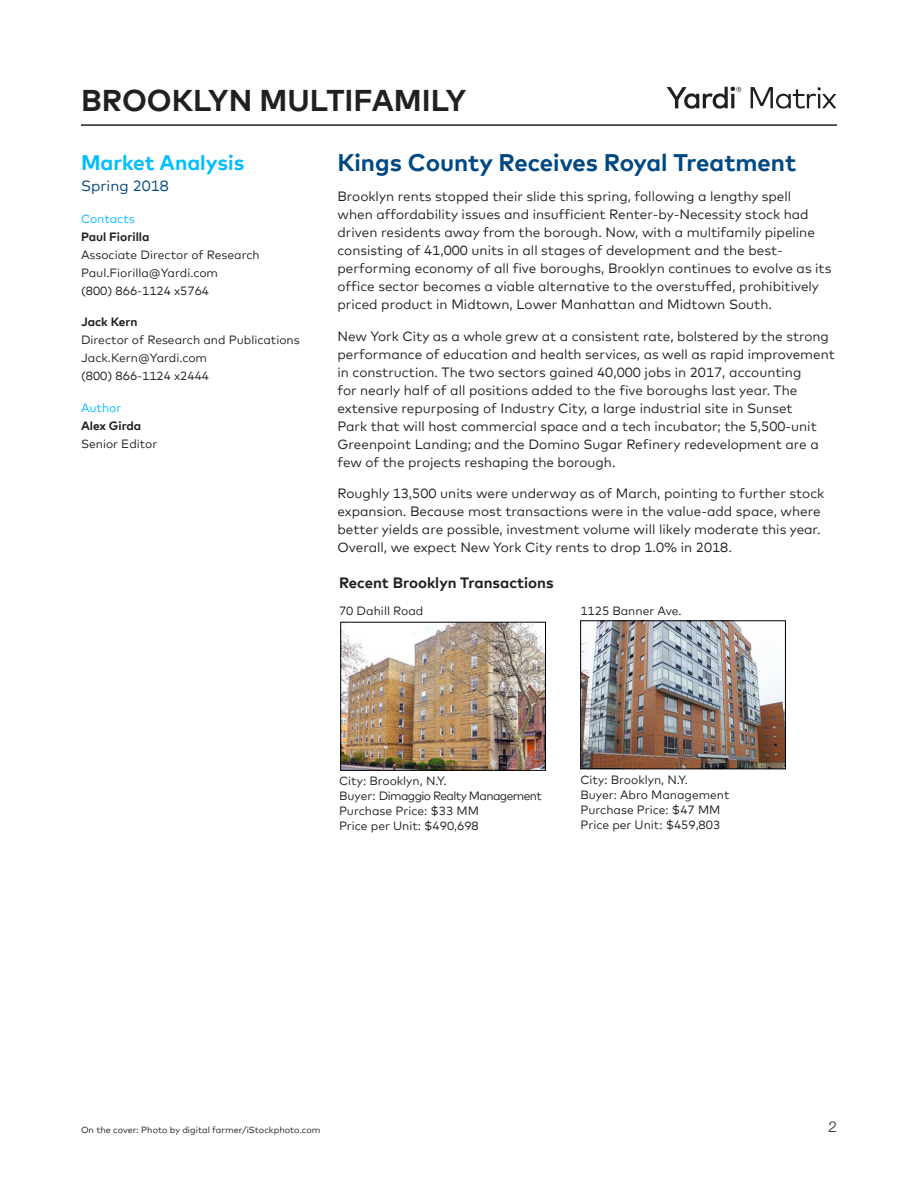
<style>
.page{position:relative;width:918px;height:1188px;background:#fff}
.page>*{position:absolute;margin:0;border:0;box-sizing:border-box;transform-origin:0 0}
.Heading_1{font:700 30px "Mark Offc Pro";color:#231f20}
.Matrix_Head{font:700 24px "Mark Offc Pro";color:#004881}
.Matrix_Body_Note{font:700 21px "Mark Offc Pro";color:#00beff}
.Matrix_Chart_Heads{font:700 15px "Mark Offc Pro";color:#231f20}
.Matrix_Body_Note-2{font:15px "Mark Offc Pro";color:#00467f}
.t1{font:300 15px "Helvetica Neue LT Std";color:#231f20}
.Matrix_Body{font:13.5px/18px "Mark Offc Pro";color:#231f20}
.Matrix_Body_Note-3{font:12px/18px "Mark Offc Pro";color:#231f20}
.Matrix_Body_Note-4{font:12px "Mark Offc Pro";color:#00bdff}
.Matrix_Body_Note-5{font:9px "Mark Offc Pro";color:#231f20}
.s1{font-weight:700}
</style>
<div class="page">
<hr style="left:81px;top:124px;width:756px;height:2px;background:#231f20">
<svg style="left:667px;top:86px;width:74px;height:23px"></svg>
<svg style="left:751px;top:87px;width:85px;height:22px"></svg>
<img style="left:582px;top:623px;width:202px;height:144px">
<div style="left:580px;top:621px;width:206px;height:148px;border:1px solid #000"></div>
<img style="left:343px;top:624px;width:201px;height:145px">
<div style="left:341px;top:622px;width:205px;height:149px;border:1px solid #000"></div>
<p class="Heading_1" style="left:81px;top:77px;width:387px">BROOKLYN MULTIFAMILY</p>
<p class="Matrix_Body_Note" style="left:81px;top:147px;width:165px">Market Analysis</p>
<p class="Matrix_Body_Note-2" style="left:81px;top:175px;width:89px">Spring 2018</p>
<p class="Matrix_Body_Note-4" style="left:81px;top:209px;width:55px">Contacts</p>
<p class="Matrix_Body_Note-3" style="left:81px;top:226px;width:180px"><span class="s1">Paul Fiorilla<br></span>Associate Director of Research<br>Paul.Fiorilla@Yardi.com<br>(800) 866-1124 x5764</p>
<p class="Matrix_Body_Note-3" style="left:81px;top:312px;width:220px"><span class="s1">Jack Kern<br></span>Director of Research and Publications<br>Jack.Kern@Yardi.com<br>(800) 866-1124 x2444</p>
<p class="Matrix_Body_Note-4" style="left:81px;top:398px;width:42px">Author</p>
<p class="Matrix_Body_Note-3" style="left:81px;top:415px;width:78px"><span class="s1">Alex Girda<br></span>Senior Editor</p>
<p class="Matrix_Head" style="left:338px;top:144px;width:460px">Kings County Receives Royal Treatment</p>
<p class="Matrix_Body" style="left:338px;top:186px;width:495px">Brooklyn rents stopped their slide this spring, following a lengthy spell<br>when affordability issues and insufficient Renter-by-Necessity stock had driven residents away from the borough. Now, with a multifamily pipeline consisting of 41,000 units in all stages of development and the best&shy;performing economy of all five boroughs, Brooklyn continues to evolve as its office sector becomes a viable alternative to the overstuffed, prohibitively priced product in Midtown, Lower Manhattan and Midtown South.</p>
<p class="Matrix_Body" style="left:338px;top:326px;width:499px">New York City as a whole grew at a consistent rate, bolstered by the strong performance of education and health services, as well as rapid improvement in construction. The two sectors gained 40,000 jobs in 2017, accounting<br>for nearly half of all positions added to the five boroughs last year. The extensive repurposing of Industry City, a large industrial site in Sunset<br>Park that will host commercial space and a tech incubator; the 5,500-unit Greenpoint Landing; and the Domino Sugar Refinery redevelopment are a few of the projects reshaping the borough.</p>
<p class="Matrix_Body" style="left:338px;top:483px;width:488px">Roughly 13,500 units were underway as of March, pointing to further stock expansion. Because most transactions were in the value-add space, where better yields are possible, investment volume will likely moderate this year.<br>Overall, we expect New York City rents to drop 1.0% in 2018.</p>
<p class="Matrix_Chart_Heads" style="left:339px;top:571px;width:216px">Recent Brooklyn Transactions</p>
<p class="Matrix_Body_Note-3" style="left:339px;top:601px;width:86px">70 Dahill Road</p>
<p class="Matrix_Body_Note-3" style="left:580px;top:601px;width:103px">1125 Banner Ave.</p>
<p class="Matrix_Body_Note-3" style="left:339px;top:772px;width:204px;line-height:15px">City: Brooklyn, N.Y.<br>Buyer: Dimaggio Realty Management<br>Purchase Price: $33 MM</p>
<p class="Matrix_Body_Note-3" style="left:339px;top:816px;width:141px">Price per Unit: $490,698</p>
<p class="Matrix_Body_Note-3" style="left:580px;top:769px;width:109px">City: Brooklyn, N.Y.</p>
<p class="Matrix_Body_Note-3" style="left:580px;top:786px;width:151px;line-height:15px">Buyer: Abro Management<br>Purchase Price: $47 MM</p>
<p class="Matrix_Body_Note-3" style="left:580px;top:814px;width:141px">Price per Unit: $459,803</p>
<p class="Matrix_Body_Note-5" style="left:81px;top:1123px;width:241px">On the cover: Photo by digital farmer/iStockphoto.com</p>
<p class="t1" style="left:829px;top:1118px;width:10px">2</p>
</div>
